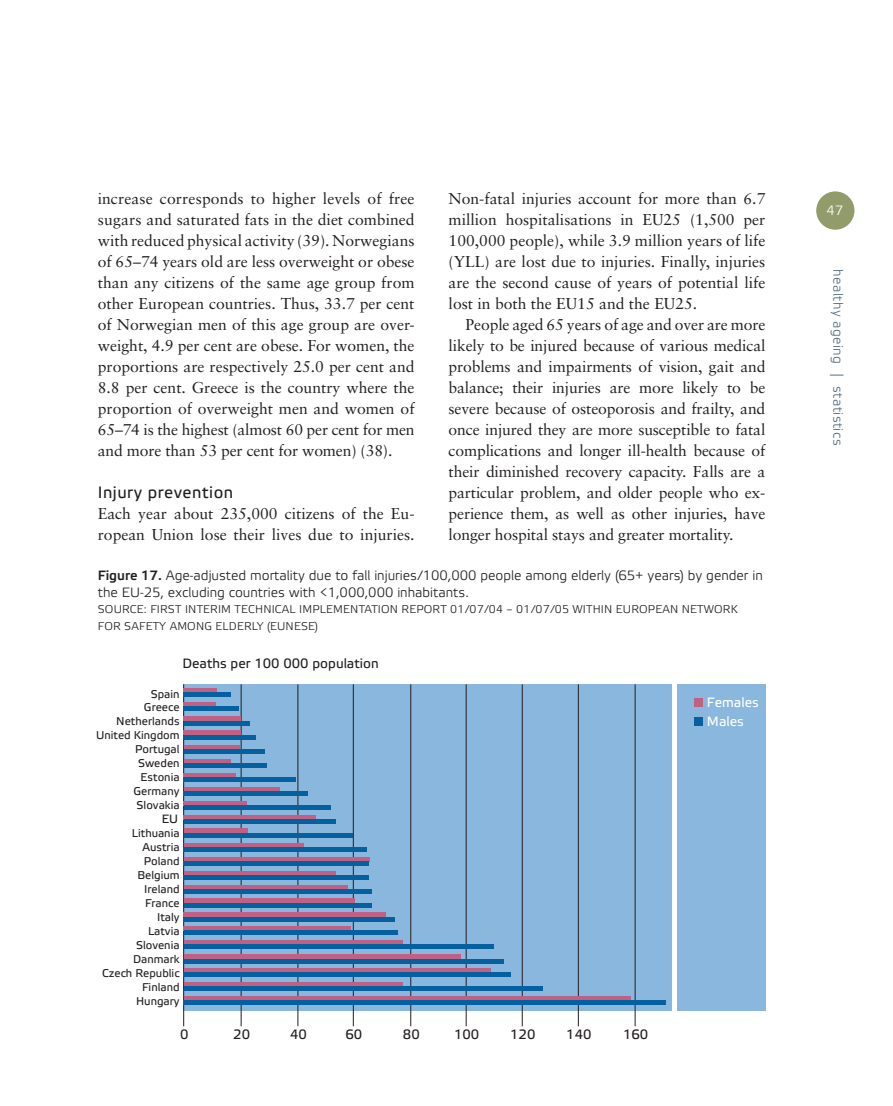
<style>
.page{position:relative;width:893px;height:1106px;background:#fff}
.page>*{position:absolute;margin:0;border:0;box-sizing:border-box;transform-origin:0 0}
.t1{font:16.5px "Etelka Text Pro";color:#231f20}
.t2{font:15.75px/21px "Sabon LT";color:#231f20;text-align:justify}
.t3{font:13.5px/16.5px "Etelka Light Pro";color:#231f20}
.t4{font:13.5px "Etelka Text Pro";color:#231f20}
.t5{font:13.5px "Etelka Light Pro";letter-spacing:.03em;color:#586e7d}
.t6{font:13.5px/18.9px "Etelka Text Pro";color:#fff}
.t7{font:13.5px "Etelka Light Pro";color:#fff}
.t8{font:12px "Etelka Text Pro";color:#231f20}
.t9{font:11.25px/14px "Etelka Text Pro";color:#231f20;text-align:right}
.t10{font:11.25px "Etelka Light Pro";letter-spacing:.015em;color:#231f20}
.s1{font-family:"Etelka Medium Pro"}
</style>
<div class="page">
<div style="left:816px;top:191px;width:38px;height:39px;background:#919c6a;border-radius:50%"></div>
<div style="left:677px;top:684px;width:88px;height:327px;background:#89b7dd"></div>
<div style="left:184px;top:684px;width:488px;height:327px;background:#89b7dd"></div>
<hr style="left:635px;top:684px;width:1px;height:342px;background:#231f20">
<hr style="left:578px;top:684px;width:1px;height:342px;background:#231f20">
<hr style="left:522px;top:684px;width:1px;height:342px;background:#231f20">
<hr style="left:466px;top:684px;width:1px;height:342px;background:#231f20">
<hr style="left:410px;top:684px;width:1px;height:342px;background:#231f20">
<hr style="left:353px;top:684px;width:1px;height:342px;background:#231f20">
<hr style="left:298px;top:684px;width:1px;height:342px;background:#231f20">
<hr style="left:241px;top:684px;width:1px;height:342px;background:#231f20">
<hr style="left:183px;top:684px;width:1px;height:342px;background:#231f20">
<div style="left:694px;top:698px;width:8px;height:8px;background:#c06083"></div>
<div style="left:694px;top:717px;width:8px;height:8px;background:#04609f"></div>
<hr style="left:184px;top:688px;width:33px;height:4px;background:#c06083">
<div style="left:184px;top:692px;width:47px;height:5px;background:#04609f"></div>
<div style="left:184px;top:702px;width:32px;height:5px;background:#c06083"></div>
<hr style="left:184px;top:707px;width:55px;height:4px;background:#04609f">
<div style="left:184px;top:716px;width:57px;height:5px;background:#c06083"></div>
<hr style="left:184px;top:721px;width:66px;height:4px;background:#04609f">
<hr style="left:184px;top:731px;width:57px;height:4px;background:#c06083">
<hr style="left:184px;top:735px;width:72px;height:4px;background:#04609f">
<hr style="left:184px;top:745px;width:55px;height:4px;background:#c06083">
<hr style="left:184px;top:749px;width:81px;height:4px;background:#04609f">
<hr style="left:184px;top:759px;width:47px;height:4px;background:#c06083">
<hr style="left:184px;top:763px;width:83px;height:4px;background:#04609f">
<hr style="left:184px;top:773px;width:52px;height:4px;background:#c06083">
<hr style="left:184px;top:777px;width:112px;height:4px;background:#04609f">
<hr style="left:184px;top:787px;width:96px;height:4px;background:#c06083">
<hr style="left:184px;top:791px;width:124px;height:4px;background:#04609f">
<hr style="left:184px;top:801px;width:63px;height:4px;background:#c06083">
<hr style="left:184px;top:805px;width:146px;height:4px;background:#04609f">
<hr style="left:184px;top:815px;width:132px;height:4px;background:#c06083">
<hr style="left:184px;top:819px;width:151px;height:4px;background:#04609f">
<div style="left:184px;top:828px;width:64px;height:5px;background:#c06083"></div>
<hr style="left:184px;top:833px;width:168px;height:4px;background:#04609f">
<hr style="left:184px;top:843px;width:119px;height:4px;background:#c06083">
<hr style="left:184px;top:847px;width:183px;height:4px;background:#04609f">
<hr style="left:184px;top:857px;width:185px;height:4px;background:#c06083">
<hr style="left:184px;top:861px;width:185px;height:4px;background:#04609f">
<hr style="left:184px;top:871px;width:151px;height:4px;background:#c06083">
<hr style="left:184px;top:875px;width:185px;height:4px;background:#04609f">
<hr style="left:184px;top:885px;width:163px;height:4px;background:#c06083">
<hr style="left:184px;top:889px;width:187px;height:4px;background:#04609f">
<div style="left:184px;top:898px;width:170px;height:5px;background:#c06083"></div>
<hr style="left:184px;top:903px;width:187px;height:4px;background:#04609f">
<div style="left:184px;top:912px;width:202px;height:5px;background:#c06083"></div>
<div style="left:184px;top:916px;width:211px;height:5px;background:#04609f"></div>
<hr style="left:184px;top:926px;width:167px;height:4px;background:#c06083">
<div style="left:184px;top:930px;width:213px;height:5px;background:#04609f"></div>
<hr style="left:184px;top:940px;width:218px;height:4px;background:#c06083">
<hr style="left:184px;top:944px;width:309px;height:4px;background:#04609f">
<div style="left:184px;top:954px;width:277px;height:5px;background:#c06083"></div>
<hr style="left:184px;top:959px;width:320px;height:4px;background:#04609f">
<hr style="left:184px;top:968px;width:306px;height:4px;background:#c06083">
<hr style="left:184px;top:972px;width:327px;height:4px;background:#04609f">
<hr style="left:184px;top:982px;width:218px;height:4px;background:#c06083">
<hr style="left:184px;top:986px;width:358px;height:4px;background:#04609f">
<hr style="left:184px;top:996px;width:446px;height:4px;background:#c06083">
<hr style="left:184px;top:1000px;width:482px;height:4px;background:#04609f">
<p class="t2" style="left:98px;top:187px;width:318px">increase corresponds to higher levels of free sugars and saturated fats in the diet combined with reduced physical activity (39). Nor-wegians of 65–74 years old are less overweight or obese than any citizens of the same age group from other European countries. Thus, 33.7 per cent of Norwegian men of this age group are over&shy;weight, 4.9 per cent are obese. For women, the proportions are respectively 25.0 per cent and 8.8 per cent. Greece is the country where the proportion of overweight men and women of 65–74 is the highest (almost 60 per cent for men and more than 53 per cent for women) (38).</p>
<p class="t1" style="left:98px;top:483px;width:137px">I njury prevention</p>
<p class="t2" style="left:98px;top:503px;width:318px">Each year about 235,000 citizens of the Eu&shy;ropean Union lose their lives due to injuries.</p>
<p class="t2" style="left:449px;top:187px;width:318px">Non-fatal injuries account for more than 6.7 million hospitalisations in EU25 (1,500 per 100,000 people), while 3.9 million years of life (YLL) are lost due to injuries. Finally, injuries are the second cause of years of potential life lost in both the EU15 and the EU25.</p>
<p class="t2" style="left:449px;top:313px;width:318px;text-indent:17px">People aged 65 years of age and over are more likely to be injured because of various medical problems and impairments of vision, gait and balance; their injuries are more likely to be severe because of osteoporosis and frailty, and once injured they are more susceptible to fatal complications and longer ill-health because of their diminished recovery capacity. Falls are a particular problem, and older people who ex&shy;perience them, as well as other injuries, have longer hospital stays and greater mortality.</p>
<p class="t3" style="left:98px;top:568px;width:667px"><span class="s1">Figure 17.</span> Age-adjusted mortality due to fall injuries/100,000 people among elderly (65+ years) by gender in the EU-25, excluding countries with &lt;1,000,000 inhabitants.</p>
<p class="t10" style="left:98px;top:603px;width:16px">Source</p>
<p class="t10" style="left:144px;top:603px;width:20px">: First</p>
<p class="t10" style="left:185px;top:603px;width:11px">Interim</p>
<p class="t10" style="left:235px;top:603px;width:15px">Technical</p>
<p class="t10" style="left:299px;top:603px;width:12px">Implementation</p>
<p class="t10" style="left:402px;top:603px;width:16px">Report</p>
<p class="t10" style="left:450px;top:603px;width:130px">01/07/04 – 01/07/05 within</p>
<p class="t10" style="left:616px;top:603px;width:16px">European</p>
<p class="t10" style="left:682px;top:603px;width:18px">Network</p>
<p class="t10" style="left:98px;top:619px;width:9px">for</p>
<p class="t10" style="left:124px;top:619px;width:16px">Safet</p>
<p class="t10" style="left:159px;top:619px;width:20px">y among</p>
<p class="t10" style="left:216px;top:619px;width:15px">Elderl</p>
<p class="t10" style="left:257px;top:619px;width:63px">y (EUNESE)</p>
<p class="t4" style="left:182px;top:655px;width:198px">Deaths per 100 000 population</p>
<p class="t9" style="left:96px;top:687px;width:85px">Spain<br>Greece<br>Netherlands<br>United Kingdom<br>Portugal<br>Sweden<br>Estonia<br>Germany<br>Slovakia</p>
<p class="t8" style="left:162px;top:812px;width:18px">EU</p>
<p class="t9" style="left:132px;top:827px;width:49px">Lithuania<br>Austria<br>Poland<br>Belgium<br>Ireland<br>France</p>
<p class="t9" style="left:102px;top:924px;width:79px">Latvia<br>Slovenia<br>Danmark<br>Czech Republic<br>Finland<br>Hungary</p>
<p class="t9" style="left:157px;top:910px;width:24px">Italy</p>
<p class="t4" style="left:180px;top:1026px;width:10px">0</p>
<p class="t4" style="left:233px;top:1026px;width:18px">20</p>
<p class="t4" style="left:290px;top:1026px;width:18px">40</p>
<p class="t4" style="left:345px;top:1026px;width:18px">60</p>
<p class="t4" style="left:403px;top:1026px;width:18px">80</p>
<p class="t4" style="left:454px;top:1026px;width:27px">100</p>
<p class="t4" style="left:510px;top:1026px;width:27px">120</p>
<p class="t4" style="left:566px;top:1026px;width:27px">140</p>
<p class="t4" style="left:623px;top:1026px;width:27px">160</p>
<p class="t6" style="left:707px;top:694px;width:53px">Females<br>Males</p>
<p class="t7" style="left:827px;top:203px;width:18px">47</p>
<p class="t5" style="left:845px;top:269px;width:177px;rotate:90deg">healthy ageing | statistics</p>
</div>
